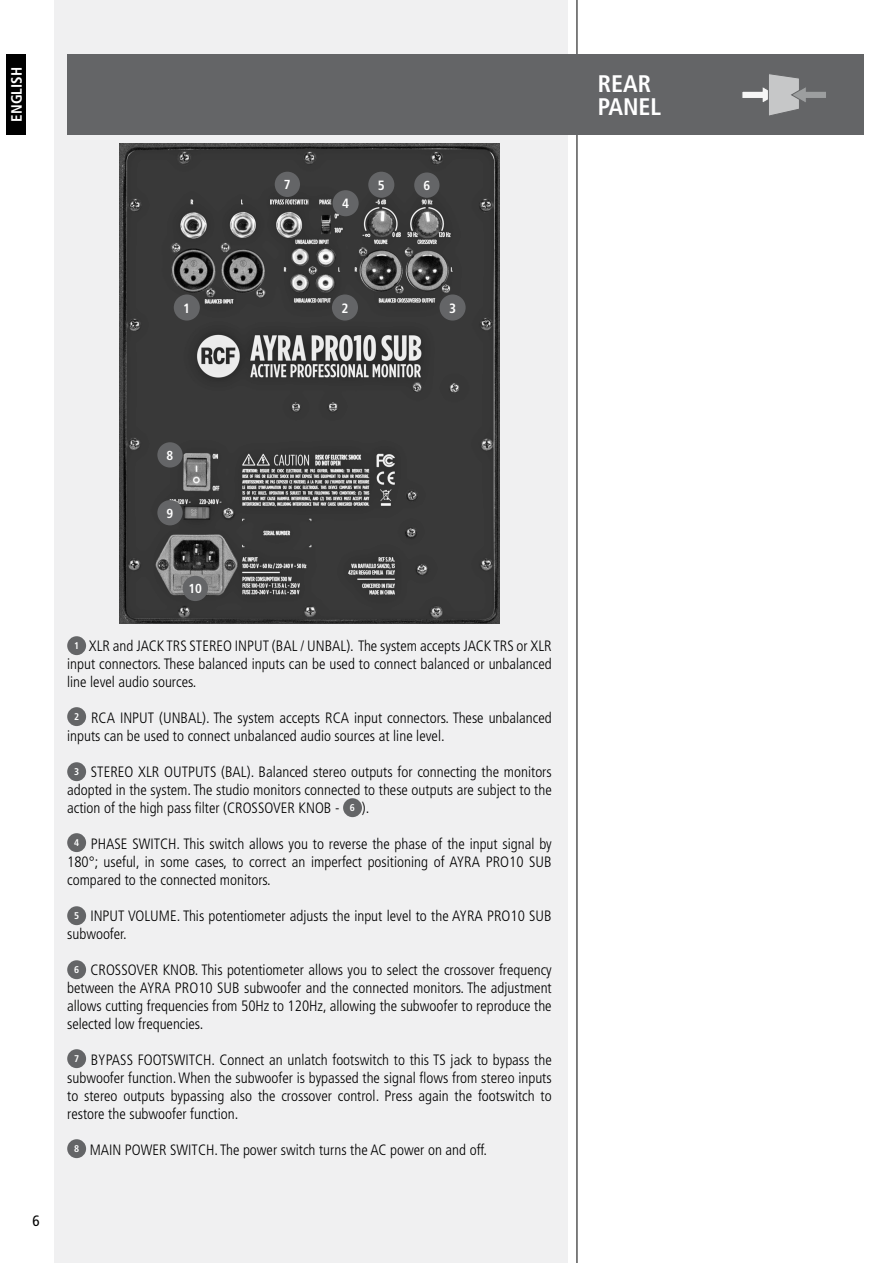
<style>
.page{position:relative;width:893px;height:1263px;background:#fff}
.page>*{position:absolute;margin:0;border:0;box-sizing:border-box;transform-origin:0 0}
.t1{font:700 condensed 24px/22.5px "Frutiger LT Std";color:#fff}
.t2{font:300 condensed 15px/18px "Frutiger LT Std";color:#000;text-align:justify}
.t3{font:700 condensed 15px "Frutiger LT Std";color:#fff}
.t4{font:condensed 15px "Frutiger LT Std";color:#000}
.t5{font:700 condensed 13.5px "Frutiger LT Std";color:#fff}
.t6{font:700 condensed 13.05px "Frutiger LT Std";color:#fff}
.s1{font-weight:700;font-size:9.75px;color:#fff}
</style>
<div class="page">
<div style="left:54px;top:0;width:514px;height:1263px;background:#f0f0f1"></div>
<hr style="left:577px;top:0;width:1px;height:1263px;background:#000">
<div style="left:6px;top:54px;width:20px;height:81px;background:#000"></div>
<img style="left:120px;top:144px;width:379px;height:480px">
<div style="left:67px;top:54px;width:797px;height:81px;background:#646567"></div>
<div style="left:67px;top:636px;width:19px;height:19px;background:#646567;border-radius:50%"></div>
<div style="left:67px;top:707px;width:19px;height:19px;background:#646567;border-radius:50%"></div>
<div style="left:67px;top:762px;width:19px;height:19px;background:#646567;border-radius:50%"></div>
<div style="left:343px;top:798px;width:19px;height:19px;background:#646567;border-radius:50%"></div>
<div style="left:67px;top:833px;width:19px;height:19px;background:#646567;border-radius:50%"></div>
<div style="left:67px;top:906px;width:19px;height:19px;background:#646567;border-radius:50%"></div>
<div style="left:67px;top:960px;width:19px;height:19px;background:#646567;border-radius:50%"></div>
<div style="left:67px;top:1049px;width:19px;height:19px;background:#646567;border-radius:50%"></div>
<div style="left:67px;top:1139px;width:19px;height:19px;background:#646567;border-radius:50%"></div>
<svg style="left:742px;top:74px;width:84px;height:42px"></svg>
<div style="left:174px;top:294px;width:26px;height:27px;background:#646567;border-radius:50%"></div>
<div style="left:332px;top:294px;width:26px;height:27px;background:#646567;border-radius:50%"></div>
<div style="left:440px;top:294px;width:26px;height:27px;background:#646567;border-radius:50%"></div>
<div style="left:333px;top:190px;width:26px;height:26px;background:#646567;border-radius:50%"></div>
<div style="left:368px;top:172px;width:26px;height:26px;background:#646567;border-radius:50%"></div>
<div style="left:414px;top:172px;width:25px;height:26px;background:#646567;border-radius:50%"></div>
<div style="left:157px;top:500px;width:26px;height:25px;background:#646567;border-radius:50%"></div>
<div style="left:157px;top:442px;width:26px;height:25px;background:#646567;border-radius:50%"></div>
<div style="left:275px;top:172px;width:25px;height:25px;background:#646567;border-radius:50%"></div>
<div style="left:183px;top:576px;width:25px;height:25px;background:#646567;border-radius:50%"></div>
<p class="t3" style="left:8px;top:122px;width:56px;rotate:-90deg">ENGLISH</p>
<h1 class="t1" style="left:598px;top:73px;width:65px">REAR<br>PANEL</h1>
<p class="t6" style="left:284px;top:177px;width:8px">7</p>
<p class="t5" style="left:342px;top:196px;width:9px">4</p>
<p class="t5" style="left:378px;top:177px;width:9px">5</p>
<p class="t6" style="left:423px;top:178px;width:8px">6</p>
<p class="t5" style="left:183px;top:300px;width:9px">1</p>
<p class="t5" style="left:341px;top:300px;width:9px">2</p>
<p class="t5" style="left:449px;top:300px;width:9px">3</p>
<p class="t6" style="left:167px;top:448px;width:8px">8</p>
<p class="t6" style="left:167px;top:505px;width:8px">9</p>
<p class="t6" style="left:189px;top:581px;width:15px">10</p>
<p class="t4" style="left:33px;top:1211px;width:9px">6</p>
<p class="t2" style="left:67px;top:637px;width:486px;text-indent:7px"><span class="s1">1</span> XLR and JACK TRS STEREO INPUT (BAL / UNBAL). The system accepts JACK TRS or XLR input connectors. These balanced inputs can be used to connect balanced or unbalanced line level audio sources.</p>
<p class="t2" style="left:67px;top:709px;width:486px;text-indent:7px"><sup>2</sup> RCA INPUT (UNBAL). The system accepts RCA input connectors. These unbalanced inputs can be used to connect unbalanced audio sources at line level.</p>
<p class="t2" style="left:67px;top:763px;width:486px;text-indent:7px"><span class="s1">3</span> STEREO XLR OUTPUTS (BAL). Balanced stereo outputs for connecting the monitors adopted in the system. The studio monitors connected to these outputs are subject to the action of the high pass filter (CROSSOVER KNOB - <span class="s1">6</span> ).</p>
<p class="t2" style="left:67px;top:835px;width:486px;text-indent:7px"><sup>4</sup> PHASE SWITCH. This switch allows you to reverse the phase of the input signal by 180°; useful, in some cases, to correct an imperfect positioning of AYRA PRO10 SUB compared to the connected monitors.</p>
<p class="t2" style="left:67px;top:907px;width:486px;text-indent:7px"><span class="s1">5</span> INPUT VOLUME. This potentiometer adjusts the input level to the AYRA PRO10 SUB subwoofer.</p>
<p class="t2" style="left:67px;top:961px;width:486px;text-indent:7px"><span class="s1">6</span> CROSSOVER KNOB. This potentiometer allows you to select the crossover frequency between the AYRA PRO10 SUB subwoofer and the connected monitors. The adjustment allows cutting frequencies from 50Hz to 120Hz, allowing the subwoofer to reproduce the selected low frequencies.</p>
<p class="t2" style="left:67px;top:1051px;width:486px;text-indent:7px"><sup>7</sup> BYPASS FOOTSWITCH. Connect an unlatch footswitch to this TS jack to bypass the subwoofer function. When the subwoofer is bypassed the signal flows from stereo inputs to stereo outputs bypassing also the crossover control. Press again the footswitch to restore the subwoofer function.</p>
<p class="t2" style="left:74px;top:1141px;width:414px"><sup>8</sup> MAIN POWER SWITCH. The power switch turns the AC power on and off.</p>
</div>
